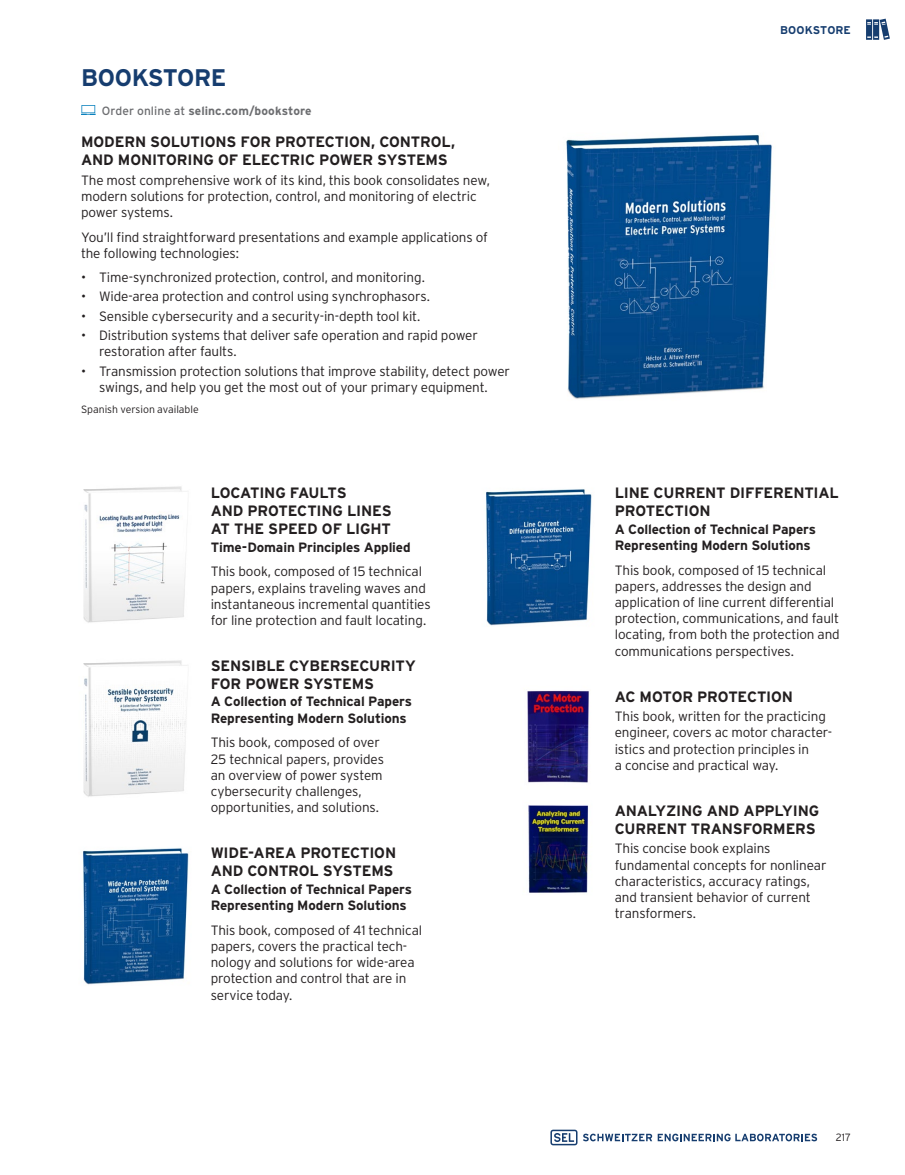
<style>
.page{position:relative;width:905px;height:1175px;background:#fff}
.page>*{position:absolute;margin:0;border:0;box-sizing:border-box;transform-origin:0 0}
.Heading___h1{font:700 24px "Interstate Poly";letter-spacing:-.015em;color:#163d6f}
.Subhead___h2{font:700 15px/18px "Interstate Poly";letter-spacing:-.01em;color:#231f20}
.Body_Copy___p{font:300 13.5px/16.2px "Interstate Poly";letter-spacing:-.01em;color:#231f20}
.Body_Sub___h3{font:700 13.5px/16.2px "Interstate Poly";letter-spacing:-.01em;color:#231f20}
.FOR_MORE_INFO{font:700 12px "Interstate Poly";letter-spacing:.005em;color:#6c6d70}
.t1{font:700 11.25px "Interstate Poly";letter-spacing:.005em;color:#163d6f}
.Notes{font:300 10.5px "Interstate Poly";color:#231f20}
.s1{font-weight:400}
</style>
<div class="page">
<svg style="left:550px;top:1129px;width:27px;height:16px"></svg>
<svg style="left:583px;top:1133px;width:234px;height:8px"></svg>
<img style="left:486px;top:489px;width:106px;height:137px">
<svg style="left:81px;top:105px;width:15px;height:10px"></svg>
<img style="left:528px;top:805px;width:61px;height:88px">
<img style="left:83px;top:848px;width:106px;height:137px">
<img style="left:83px;top:660px;width:104px;height:137px">
<img style="left:83px;top:486px;width:103px;height:137px">
<img style="left:566px;top:134px;width:206px;height:265px">
<img style="left:527px;top:690px;width:62px;height:93px">
<svg style="left:866px;top:19px;width:23px;height:21px"></svg>
<p class="Heading___h1" style="left:81px;top:61px;width:147px">BOOKSTORE</p>
<p class="FOR_MORE_INFO" style="left:102px;top:102px;width:211px"><span class="s1">Order online at</span> selinc.com/bookstore</p>
<p class="Subhead___h2" style="left:81px;top:132px;width:376px">MODERN SOLUTIONS FOR PROTECTION, CONTROL,<br>AND MONITORING OF ELECTRIC POWER SYSTEMS</p>
<p class="Body_Copy___p" style="left:81px;top:171px;width:410px">The most comprehensive work of its kind, this book consolidates new, modern solutions for protection, control, and monitoring of electric power systems.</p>
<p class="Body_Copy___p" style="left:81px;top:228px;width:408px">You’ll find straightforward presentations and example applications of the following technologies:</p>
<p class="Body_Copy___p" style="left:81px;top:268px;width:345px">• Time-synchronized protection, control, and monitoring.</p>
<p class="Body_Copy___p" style="left:81px;top:287px;width:350px">• Wide-area protection and control using synchrophasors.</p>
<p class="Body_Copy___p" style="left:81px;top:307px;width:341px">• Sensible cybersecurity and a security-in-depth tool kit.</p>
<p class="Body_Copy___p" style="left:99px;top:326px;width:380px;text-indent:-18px">• Distribution systems that deliver safe operation and rapid power restoration after faults.</p>
<p class="Body_Copy___p" style="left:81px;top:362px;width:430px;text-align:center">• Transmission protection solutions that improve stability, detect power swings, and help you get the most out of your primary equipment.</p>
<p class="Notes" style="left:81px;top:402px;width:119px">Spanish version available</p>
<p class="Subhead___h2" style="left:211px;top:483px;width:182px">LOCATING FAULTS<br>AND PROTECTING LINES<br>AT THE SPEED OF LIGHT</p>
<p class="Body_Sub___h3" style="left:211px;top:538px;width:201px">Time-Domain Principles Applied</p>
<p class="Body_Copy___p" style="left:211px;top:562px;width:221px">This book, composed of 15 technical papers, explains traveling waves and instantaneous incremental quantities for line protection and fault locating.</p>
<p class="Subhead___h2" style="left:211px;top:656px;width:207px">SENSIBLE CYBERSECURITY<br>FOR POWER SYSTEMS</p>
<p class="Body_Sub___h3" style="left:211px;top:693px;width:203px">A Collection of Technical Papers<br>Representing Modern Solutions</p>
<p class="Body_Copy___p" style="left:211px;top:733px;width:175px">This book, composed of over<br>25 technical papers, provides an overview of power system cybersecurity challenges, opportunities, and solutions.</p>
<p class="Subhead___h2" style="left:211px;top:843px;width:187px">WIDE-AREA PROTECTION<br>AND CONTROL SYSTEMS</p>
<p class="Body_Sub___h3" style="left:211px;top:880px;width:203px">A Collection of Technical Papers<br>Representing Modern Solutions</p>
<p class="Body_Copy___p" style="left:211px;top:921px;width:213px">This book, composed of 41 technical papers, covers the practical tech&shy;nology and solutions for wide-area protection and control that are in service today.</p>
<p class="t1" style="left:780px;top:22px;width:72px">BOOKSTORE</p>
<p class="Subhead___h2" style="left:614px;top:483px;width:225px">LINE CURRENT DIFFERENTIAL<br>PROTECTION</p>
<p class="Body_Sub___h3" style="left:614px;top:520px;width:203px">A Collection of Technical Papers<br>Representing Modern Solutions</p>
<p class="Body_Copy___p" style="left:614px;top:561px;width:226px">This book, composed of 15 technical papers, addresses the design and application of line current differential protection, communications, and fault locating, from both the protection and communications perspectives.</p>
<p class="Subhead___h2" style="left:614px;top:686px;width:180px">AC MOTOR PROTECTION</p>
<p class="Body_Copy___p" style="left:614px;top:707px;width:219px">This book, written for the practicing engineer, covers ac motor character&shy;istics and protection principles in<br>a concise and practical way.</p>
<p class="Subhead___h2" style="left:614px;top:801px;width:206px">ANALYZING AND APPLYING<br>CURRENT TRANSFORMERS</p>
<p class="Body_Copy___p" style="left:614px;top:839px;width:213px">This concise book explains fundamental concepts for nonlinear characteristics, accuracy ratings, and transient behavior of current transformers.</p>
<p class="Notes" style="left:835px;top:1130px;width:17px">217</p>
</div>
